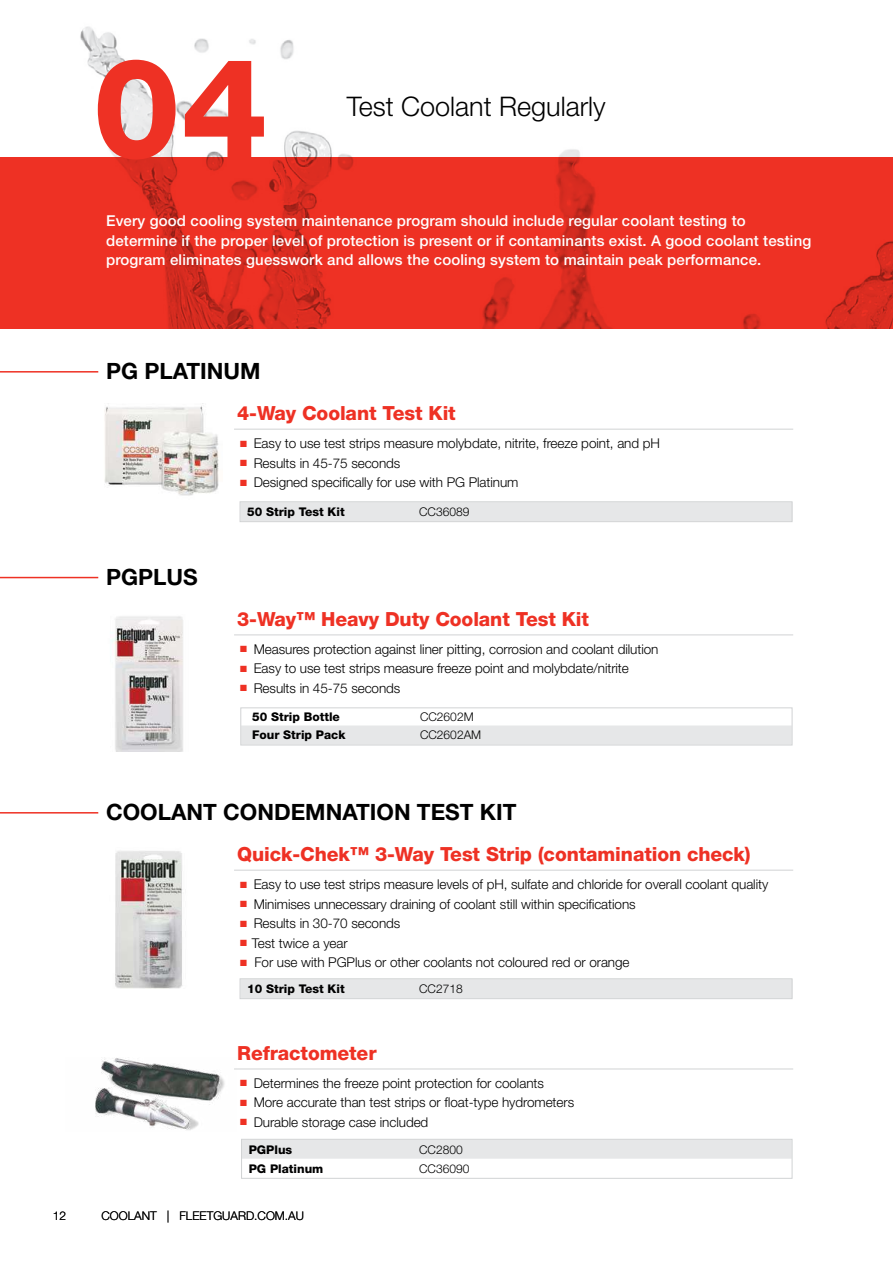
<style>
.page{position:relative;width:893px;height:1263px;background:#fff}
.page>*{position:absolute;margin:0;border:0;box-sizing:border-box;transform-origin:0 0}
.t1{font:800 139.65px "Helvetica Neue LT Std";color:#ee3124}
.t2{font:300 27px "Helvetica Neue LT Std";color:#000}
.t3{font:700 22.5px "Helvetica Neue LT Std";color:#000}
.t4{font:800 19.5px "Helvetica Neue LT Std";letter-spacing:-.005em;color:#ee3124}
.t5{font:500 15px/19.5px "Helvetica Neue LT Std";letter-spacing:.01em;color:#fff}
.t6{font:300 13.5px "Helvetica Neue LT Std";letter-spacing:-.005em;color:#000}
.t7{font:800 12px "Helvetica Neue LT Std";color:#000}
.t8{font:300 12px "Helvetica Neue LT Std";color:#000}
.s1{color:#ee3124}
</style>
<div class="page">
<img style="left:0;top:26px;width:893px;height:302px">
<div style="left:243px;top:1141px;width:547px;height:18px;background:#e6e7e8"></div>
<div style="left:241px;top:1139px;width:551px;height:40px;border:1px solid #d1d3d4"></div>
<img style="left:115px;top:851px;width:68px;height:138px">
<img style="left:110px;top:616px;width:73px;height:135px">
<div style="left:242px;top:725px;width:548px;height:18px;background:#e6e7e8"></div>
<div style="left:240px;top:707px;width:552px;height:38px;border:1px solid #d1d3d4"></div>
<img style="left:104px;top:403px;width:115px;height:93px">
<div style="left:242px;top:503px;width:548px;height:17px;background:#e6e7e8"></div>
<div style="left:240px;top:501px;width:552px;height:21px;border:1px solid #d1d3d4"></div>
<div style="left:242px;top:980px;width:548px;height:17px;background:#e6e7e8"></div>
<div style="left:240px;top:978px;width:552px;height:21px;border:1px solid #d1d3d4"></div>
<img style="left:95px;top:1058px;width:141px;height:72px">
<hr style="left:234px;top:429px;width:559px;height:1px;background:#d1d3d4">
<hr style="left:234px;top:634px;width:559px;height:1px;background:#d1d3d4">
<hr style="left:234px;top:870px;width:559px;height:1px;background:#d1d3d4">
<hr style="left:234px;top:1068px;width:559px;height:1px;background:#d1d3d4">
<hr style="left:0;top:371px;width:98px;height:2px;background:#ee3124">
<hr style="left:0;top:577px;width:98px;height:1px;background:#ee3124">
<hr style="left:0;top:812px;width:98px;height:1px;background:#ee3124">
<h1 class="t1" style="left:93px;top:25px;width:177px">04</h1>
<h2 class="t2" style="left:347px;top:90px;width:261px">Test Coolant Regularly</h2>
<p class="t5" style="left:106px;top:211px;width:707px">Every good cooling system maintenance program should include regular coolant testing to determine if the proper level of protection is present or if contaminants exist. A good coolant testing program eliminates guesswork and allows the cooling system to maintain peak performance.</p>
<h3 class="t3" style="left:106px;top:357px;width:156px">PG PLATINUM</h3>
<h3 class="t4" style="left:237px;top:401px;width:220px">4-Way Coolant Test Kit</h3>
<p class="t6" style="left:240px;top:435px;width:421px"><span class="s1">■</span> Easy to use test strips measure molybdate, nitrite, freeze point, and pH</p>
<p class="t6" style="left:240px;top:455px;width:162px"><span class="s1">■</span> Results in 45-75 seconds</p>
<p class="t6" style="left:240px;top:474px;width:280px"><span class="s1">■</span> Designed specifically for use with PG Platinum</p>
<h3 class="t3" style="left:106px;top:563px;width:93px">PGPLUS</h3>
<p class="t7" style="left:247px;top:505px;width:99px">50 Strip Test Kit</p>
<p class="t8" style="left:419px;top:504px;width:52px">CC36089</p>
<h3 class="t4" style="left:237px;top:607px;width:353px">3-Way™ Heavy Duty Coolant Test Kit</h3>
<p class="t6" style="left:240px;top:641px;width:420px"><span class="s1">■</span> Measures protection against liner pitting, corrosion and coolant dilution</p>
<p class="t6" style="left:240px;top:660px;width:390px"><span class="s1">■</span> Easy to use test strips measure freeze point and molybdate/nitrite</p>
<p class="t6" style="left:240px;top:680px;width:162px"><span class="s1">■</span> Results in 45-75 seconds</p>
<p class="t7" style="left:252px;top:710px;width:89px">50 Strip Bottle</p>
<p class="t8" style="left:420px;top:709px;width:55px">CC2602M</p>
<p class="t7" style="left:252px;top:728px;width:95px">Four Strip Pack</p>
<p class="t8" style="left:420px;top:728px;width:63px">CC2602AM</p>
<h3 class="t3" style="left:106px;top:798px;width:412px">COOLANT CONDEMNATION TEST KIT</h3>
<h3 class="t4" style="left:237px;top:842px;width:515px">Quick-Chek™ 3-Way Test Strip (contamination check)</h3>
<p class="t6" style="left:240px;top:876px;width:530px"><span class="s1">■</span> Easy to use test strips measure levels of pH, sulfate and chloride for overall coolant quality</p>
<p class="t6" style="left:240px;top:895px;width:397px"><span class="s1">■</span> Minimises unnecessary draining of coolant still within specifications</p>
<p class="t6" style="left:240px;top:915px;width:162px"><span class="s1">■</span> Results in 30-70 seconds</p>
<p class="t6" style="left:240px;top:934px;width:109px"><span class="s1">■</span> Test twice a year</p>
<p class="t6" style="left:240px;top:954px;width:391px"><span class="s1">■</span> For use with PGPlus or other coolants not coloured red or orange</p>
<p class="t7" style="left:247px;top:981px;width:99px">10 Strip Test Kit</p>
<p class="t8" style="left:419px;top:981px;width:45px">CC2718</p>
<h3 class="t4" style="left:237px;top:1041px;width:141px">Refractometer</h3>
<p class="t6" style="left:240px;top:1075px;width:305px"><span class="s1">■</span> Determines the freeze point protection for coolants</p>
<p class="t6" style="left:240px;top:1094px;width:335px"><span class="s1">■</span> More accurate than test strips or float-type hydrometers</p>
<p class="t6" style="left:240px;top:1114px;width:190px"><span class="s1">■</span> Durable storage case included</p>
<p class="t7" style="left:249px;top:1142px;width:45px">PGPlus</p>
<p class="t8" style="left:419px;top:1142px;width:45px">CC2800</p>
<p class="t7" style="left:249px;top:1161px;width:76px">PG Platinum</p>
<p class="t8" style="left:419px;top:1161px;width:52px">CC36090</p>
<p class="t8" style="left:53px;top:1208px;width:15px">12</p>
<p class="t8" style="left:102px;top:1208px;width:204px">COOLANT | FLEETGUARD.COM.AU</p>
</div>
